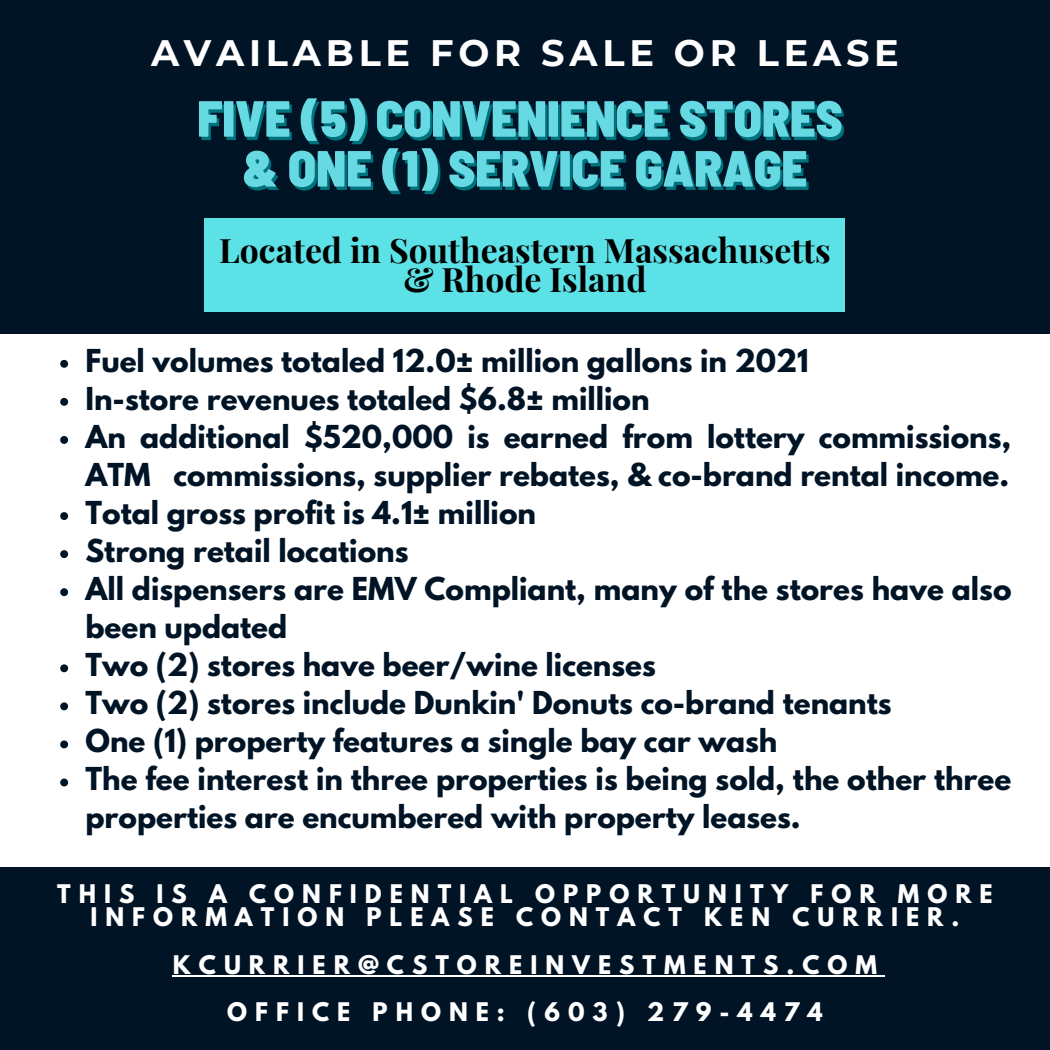
<style>
.page{position:relative;width:1050px;height:1050px;background:#011426}
.page>*{position:absolute;margin:0;border:0;box-sizing:border-box;transform-origin:0 0}
.t1{font:900 semi-condensed 50.75px "Barlow";color:#66d9e3}
.t2{font:700 36.75px "Montserrat";letter-spacing:.13em;color:#fff}
.t3{font:700 33.77px/28.9px "Playfair Display";color:#000;text-align:center}
.t4{font:700 28px/38.1px "League Spartan";color:#011426}
.t5{font:700 22.75px/23.6px "League Spartan";letter-spacing:.35em;color:#fff;text-align:center}
</style>
<div class="page">
<div style="left:0;top:334px;width:1050px;height:533px;background:#fff"></div>
<div style="left:205px;top:218px;width:640px;height:93px;background:#5ce1e6"></div>
<hr style="left:173px;top:975px;width:712px;height:1px;background:#fff">
<svg style="left:60px;top:360px;width:8px;height:8px"></svg>
<svg style="left:60px;top:398px;width:8px;height:8px"></svg>
<svg style="left:60px;top:436px;width:8px;height:8px"></svg>
<svg style="left:60px;top:512px;width:8px;height:8px"></svg>
<svg style="left:60px;top:550px;width:8px;height:8px"></svg>
<svg style="left:60px;top:588px;width:8px;height:8px"></svg>
<svg style="left:60px;top:664px;width:8px;height:8px"></svg>
<svg style="left:60px;top:702px;width:8px;height:8px"></svg>
<svg style="left:60px;top:740px;width:8px;height:8px"></svg>
<svg style="left:60px;top:779px;width:8px;height:7px"></svg>
<p class="t2" style="left:151px;top:30px;width:749px">AVAILABLE FOR SALE OR LEASE</p>
<p class="t1" style="left:197px;top:86px;width:647px">FIVE (5) CONVENIENCE STORES</p>
<p class="t1" style="left:243px;top:136px;width:566px">&amp; ONE (1) SERVICE GARAGE</p>
<p class="t3" style="left:219px;top:235px;width:613px">Located in Southeastern Massachusetts &amp; Rhode Island</p>
<p class="t4" style="left:86px;top:345px;width:725px">Fuel volumes totaled 12.0± million gallons in 2021</p>
<p class="t4" style="left:86px;top:383px;width:566px">In-store revenues totaled $6.8± million</p>
<p class="t4" style="left:86px;top:421px;width:927px">An additional $520,000 is earned from lottery commissions,<br>ATM commissions, supplier rebates, &amp; co-brand rental income.</p>
<p class="t4" style="left:86px;top:497px;width:452px">Total gross profit is 4.1± million</p>
<p class="t4" style="left:86px;top:535px;width:324px">Strong retail locations</p>
<p class="t4" style="left:86px;top:573px;width:928px">All dispensers are EMV Compliant, many of the stores have also been updated</p>
<p class="t4" style="left:86px;top:649px;width:572px">Two (2) stores have beer/wine licenses</p>
<p class="t4" style="left:86px;top:687px;width:808px">Two (2) stores include Dunkin' Donuts co-brand tenants</p>
<p class="t4" style="left:86px;top:726px;width:693px">One (1) property features a single bay car wash</p>
<p class="t4" style="left:86px;top:764px;width:927px">The fee interest in three properties is being sold, the other three properties are encumbered with property leases.</p>
<p class="t5" style="left:57px;top:885px;width:937px">THIS IS A CONFIDENTIAL OPPORTUNITY FOR MORE<br>INFORMATION PLEASE CONTACT KEN CURRIER.</p>
<p class="t5" style="left:173px;top:956px;width:706px">KCURRIER@CSTOREINVESTMENTS.COM</p>
<p class="t5" style="left:227px;top:1003px;width:597px">OFFICE PHONE: (603) 279-4474</p>
</div>
